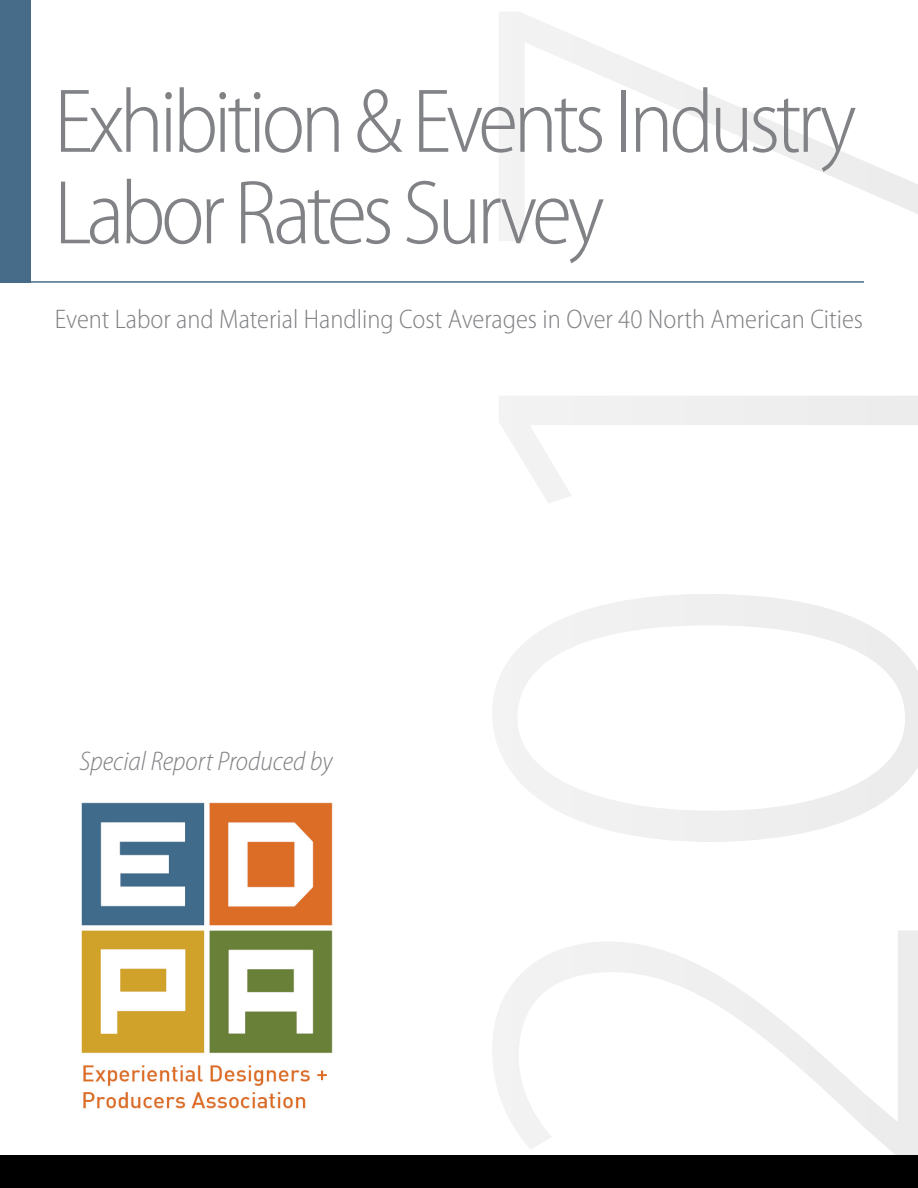
<style>
.page{position:relative;width:918px;height:1188px;background:#fff}
.page>*{position:absolute;margin:0;border:0;box-sizing:border-box;transform-origin:0 0}
.t1{font:300 semi-condensed 91.5px/91.5px "Myriad Pro";letter-spacing:-.05em;color:#808285}
.t2{font:300 semi-condensed 27px "Myriad Pro";color:#808285}
.t3{font:italic 300 semi-condensed 27px "Myriad Pro";color:#808285}
</style>
<div class="page">
<div style="left:0;top:0;width:30px;height:283px;background:#466c89"></div>
<hr style="left:0;top:281px;width:864px;height:2px;background:#466c89">
<div style="left:0;top:1156px;width:918px;height:32px;background:#000"></div>
<img style="left:81px;top:802px;width:252px;height:307px">
<h1 class="t1" style="left:54px;top:77px;width:804px">Exhibition &amp; Events Industry<br>Labor Rates Survey</h1>
<p class="t2" style="left:55px;top:304px;width:810px">Event Labor and Material Handling Cost Averages in Over 40 North American Cities</p>
<p class="t3" style="left:80px;top:746px;width:255px">Special Report Produced by</p>
</div>
